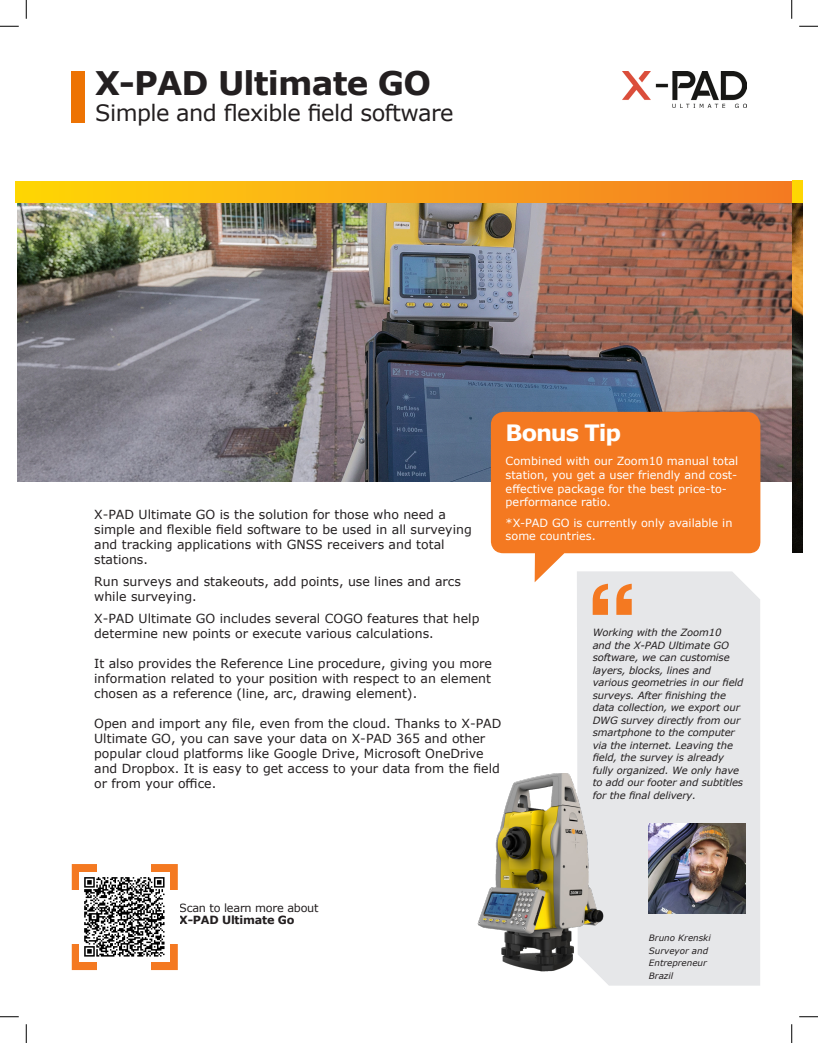
<style>
.page{position:relative;width:818px;height:1043px;background:#fff}
.page>*{position:absolute;margin:0;border:0;box-sizing:border-box;transform-origin:0 0}
.t1{font:700 32.5px "Verdana";letter-spacing:-.025em;color:#231f20}
.Subtitle{font:22.5px "Verdana";letter-spacing:-.025em;color:#231f20}
.t2{font:700 22.5px "Verdana";letter-spacing:-.05em;color:#fff}
.t3{font:12.5px/15px "Verdana";color:#231f20}
.t4{font:11.25px/13.5px "Verdana";color:#fff}
.Text{font:11.25px/12.5px "Verdana";letter-spacing:-.02em;color:#231f20}
.t5{font:italic 10px/12.5px "Verdana";letter-spacing:-.01em;color:#231f20}
.t6{font:italic 8.75px/12.5px "Verdana";color:#231f20}
.s1{font-weight:700}
</style>
<div class="page">
<img style="left:17px;top:203px;width:775px;height:278px">
<div style="left:71px;top:71px;width:14px;height:51px;background:#ed7303"></div>
<div style="left:16px;top:181px;width:776px;height:22px;background:linear-gradient(to right,#ffd708,#f47926)"></div>
<div style="left:577px;top:582px;width:183px;height:403px;background:#e6e7e9"></div>
<img style="left:649px;top:823px;width:96px;height:90px">
<img style="left:477px;top:773px;width:130px;height:199px">
<img style="left:792px;top:203px;width:10px;height:350px">
<div style="left:792px;top:181px;width:10px;height:21px;background:#fed602"></div>
<img style="left:622px;top:71px;width:125px;height:36px">
<svg style="left:491px;top:412px;width:270px;height:170px;background:#f48d44"></svg>
<svg style="left:592px;top:583px;width:39px;height:32px"></svg>
<div style="left:72px;top:864px;width:106px;height:106px;border:9px solid #f47921"></div>
<div style="left:70px;top:889px;width:109px;height:54px;background:#fff"></div>
<div style="left:97px;top:862px;width:54px;height:109px;background:#fff"></div>
<img style="left:80px;top:872px;width:89px;height:89px">
<svg style="left:0;top:25px;width:19px;height:2px"></svg>
<svg style="left:799px;top:25px;width:19px;height:2px"></svg>
<svg style="left:0;top:1016px;width:19px;height:1px"></svg>
<svg style="left:799px;top:1016px;width:19px;height:1px"></svg>
<svg style="left:25px;top:0;width:2px;height:19px"></svg>
<svg style="left:25px;top:1024px;width:2px;height:18px"></svg>
<svg style="left:791px;top:0;width:1px;height:19px"></svg>
<svg style="left:791px;top:1024px;width:1px;height:18px"></svg>
<p class="t1" style="left:95px;top:60px;width:337px">X-PAD Ultimate GO</p>
<p class="Subtitle" style="left:95px;top:97px;width:360px">Simple and flexible field software</p>
<p class="t2" style="left:505px;top:417px;width:117px">Bonus Tip</p>
<p class="t4" style="left:505px;top:454px;width:234px">Combined with our Zoom10 manual total station, you get a user friendly and cost&shy;effective package for the best price-to&shy;performance ratio.</p>
<p class="t4" style="left:505px;top:515px;width:228px">*X-PAD GO is currently only available in some countries.</p>
<p class="t3" style="left:94px;top:507px;width:379px">X-PAD Ultimate GO is the solution for those who need a simple and flexible field software to be used in all surveying and tracking applications with GNSS receivers and total stations.</p>
<p class="t3" style="left:94px;top:574px;width:368px">Run surveys and stakeouts, add points, use lines and arcs while surveying.</p>
<p class="t3" style="left:94px;top:611px;width:387px">X-PAD Ultimate GO includes several COGO features that help determine new points or execute various calculations.</p>
<p class="t3" style="left:94px;top:656px;width:399px;text-align:justify">It also provides the Reference Line procedure, giving you more information related to your position with respect to an element chosen as a reference (line, arc, drawing element).</p>
<p class="t3" style="left:94px;top:716px;width:409px">Open and import any file, even from the cloud. Thanks to X-PAD Ultimate GO, you can save your data on X-PAD 365 and other popular cloud platforms like Google Drive, Microsoft OneDrive and Dropbox. It is easy to get access to your data from the field or from your office.</p>
<p class="t5" style="left:592px;top:626px;width:152px">Working with the Zoom10<br>and the X-PAD Ultimate GO software, we can customise layers, blocks, lines and various geometries in our field surveys. After finishing the data collection, we export our<br>DWG survey directly from our smartphone to the computer via the internet. Leaving the field, the survey is already fully organized. We only have to add our footer and subtitles for the final delivery.</p>
<p class="Text" style="left:179px;top:901px;width:141px">Scan to learn more about<br><span class="s1">X-PAD Ultimate Go</span></p>
<p class="t6" style="left:649px;top:931px;width:63px">Bruno Krenski</p>
<p class="t6" style="left:649px;top:944px;width:61px">Surveyor and<br>Entrepreneur</p>
<p class="t6" style="left:649px;top:969px;width:26px">Brazil</p>
</div>
